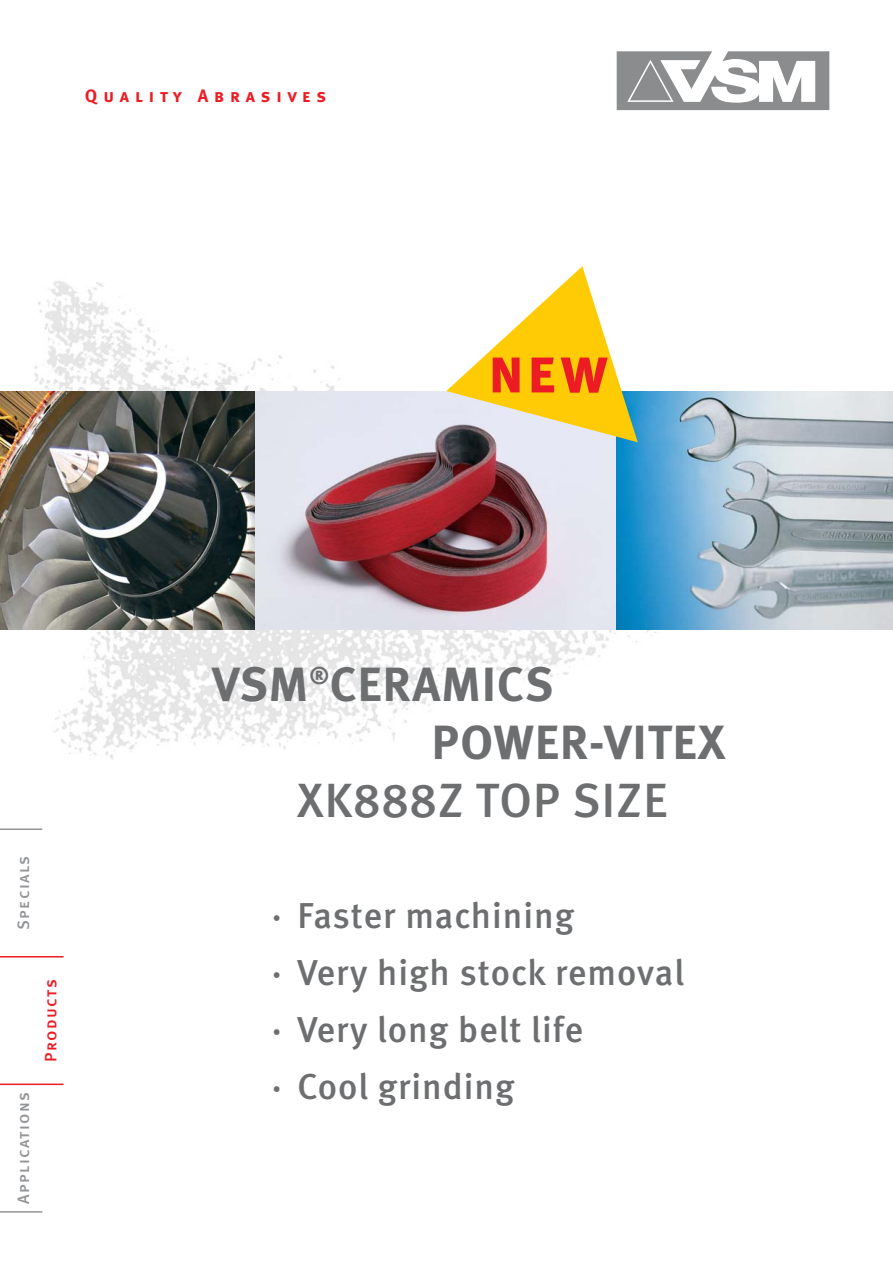
<style>
.page{position:relative;width:893px;height:1263px;background:#fff}
.page>*{position:absolute;margin:0;border:0;box-sizing:border-box;transform-origin:0 0}
.t1{font:63.6px "Meta Bold LF Caps";color:#ed1c24}
.t2{font:48px/57.6px "Meta Bold LF";letter-spacing:.03em;color:#6c6e70}
.t3{font:48px "Meta Medium LF";letter-spacing:.03em;color:#6c6e70}
.t4{font:36px/57px "Meta Medium LF";letter-spacing:.025em;color:#6c6e70}
.t5{font:18px "Meta Bold LF Caps";letter-spacing:.33em;color:#ed1c24}
.t6{font:16.5px "Meta Medium Caps";letter-spacing:.085em;color:#939598}
.t7{font:16.5px "Meta Medium Caps";letter-spacing:.08em;color:#ed1c24}
</style>
<div class="page">
<img style="left:4px;top:281px;width:845px;height:549px">
<img style="left:255px;top:391px;width:361px;height:238px">
<img style="left:0;top:391px;width:255px;height:238px">
<svg style="left:616px;top:391px;width:277px;height:238px;background:#92b5cb"></svg>
<svg style="left:446px;top:266px;width:192px;height:176px"></svg>
<hr style="left:0;top:828px;width:42px;height:2px;background:#939598">
<hr style="left:0;top:956px;width:64px;height:2px;background:#ed1c24">
<hr style="left:0;top:1084px;width:64px;height:1px;background:#ed1c24">
<hr style="left:0;top:1211px;width:42px;height:2px;background:#939598">
<svg style="left:617px;top:51px;width:212px;height:59px"></svg>
<p class="t5" style="left:85px;top:85px;width:243px">Quality Abrasives</p>
<h1 class="t1" style="left:487px;top:333px;width:122px">new</h1>
<p class="t6" style="left:14px;top:930px;width:75px;rotate:-90deg">Specials</p>
<p class="t6" style="left:14px;top:1204px;width:113px;rotate:-90deg">Applications</p>
<p class="t7" style="left:41px;top:1062px;width:84px;rotate:-90deg">Products</p>
<h2 class="t2" style="left:432px;top:660px;width:295px;text-indent:-219px">VSM<sup>®</sup>CERAMICS<br>POWER-VITEX</h2>
<h2 class="t3" style="left:297px;top:782px;width:371px">XK888Z TOP SIZE</h2>
<p class="t4" style="left:272px;top:890px;width:414px">· Faster machining<br>· Very high stock removal · Very long belt life<br>· Cool grinding</p>
</div>
